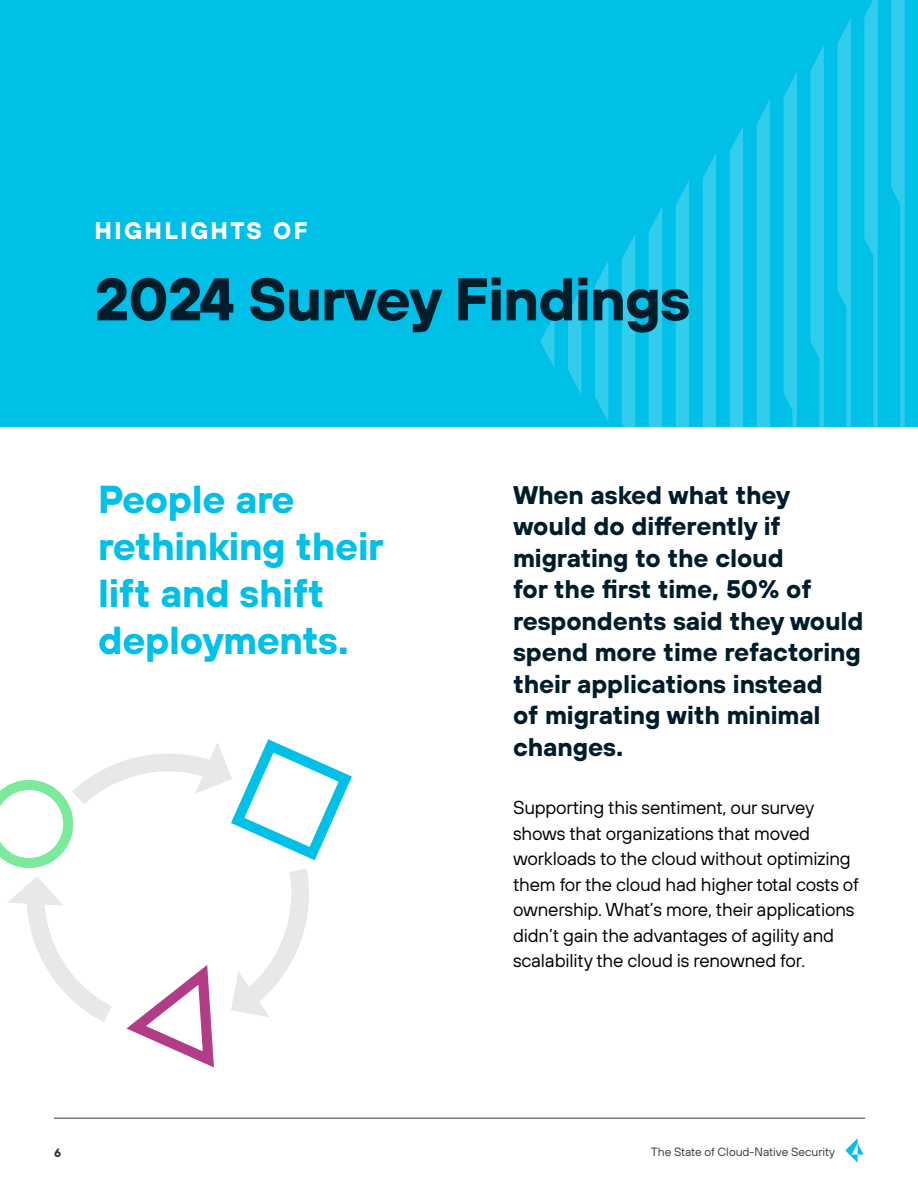
<style>
.page{position:relative;width:918px;height:1188px;background:#fff}
.page>*{position:absolute;margin:0;border:0;box-sizing:border-box;transform-origin:0 0}
.t1{font:700 60px "TT Hoves";letter-spacing:-.02em;color:#001d2b}
.t2{font:700 39px/46.8px "TT Hoves";letter-spacing:-.01em;color:#00c0e8}
.t3{font:700 25.5px/31.5px "TT Hoves";letter-spacing:-.005em;color:#001d2b}
.t4{font:700 24px "TT Hoves";letter-spacing:.1em;color:#fff}
.t5{font:18.75px/25.5px "TT Hoves";letter-spacing:-.01em;color:#000}
.t6{font:12px "TT Hoves";color:#333745}
.t7{font:700 12px "TT Hoves";color:#333745}
</style>
<div class="page">
<svg style="left:845px;top:1138px;width:19px;height:25px"></svg>
<hr style="left:54px;top:1118px;width:811px;height:1px;background:#333745">
<svg style="left:0;top:739px;width:352px;height:329px"></svg>
<div style="left:0;top:0;width:918px;height:427px;background:#00c0e8"></div>
<svg style="left:541px;top:0;width:364px;height:427px"></svg>
<p class="t4" style="left:94px;top:214px;width:215px">HIGHLIGHTS OF</p>
<h1 class="t1" style="left:94px;top:258px;width:598px">2024 Survey Findings</h1>
<h2 class="t2" style="left:98px;top:475px;width:287px">People are rethinking their lift and shift deployments.</h2>
<h3 class="t3" style="left:513px;top:478px;width:352px">When asked what they would do differently if migrating to the cloud<br>for the first time, 50% of respondents said they would spend more time refactoring their applications instead<br>of migrating with minimal changes.</h3>
<p class="t5" style="left:513px;top:795px;width:348px">Supporting this sentiment, our survey shows that organizations that moved workloads to the cloud without optimizing them for the cloud had higher total costs of ownership. What’s more, their applications didn’t gain the advantages of agility and scalability the cloud is renowned for.</p>
<p class="t7" style="left:54px;top:1144px;width:9px">6</p>
<p class="t6" style="left:651px;top:1144px;width:186px">The State of Cloud-Native Security</p>
</div>
